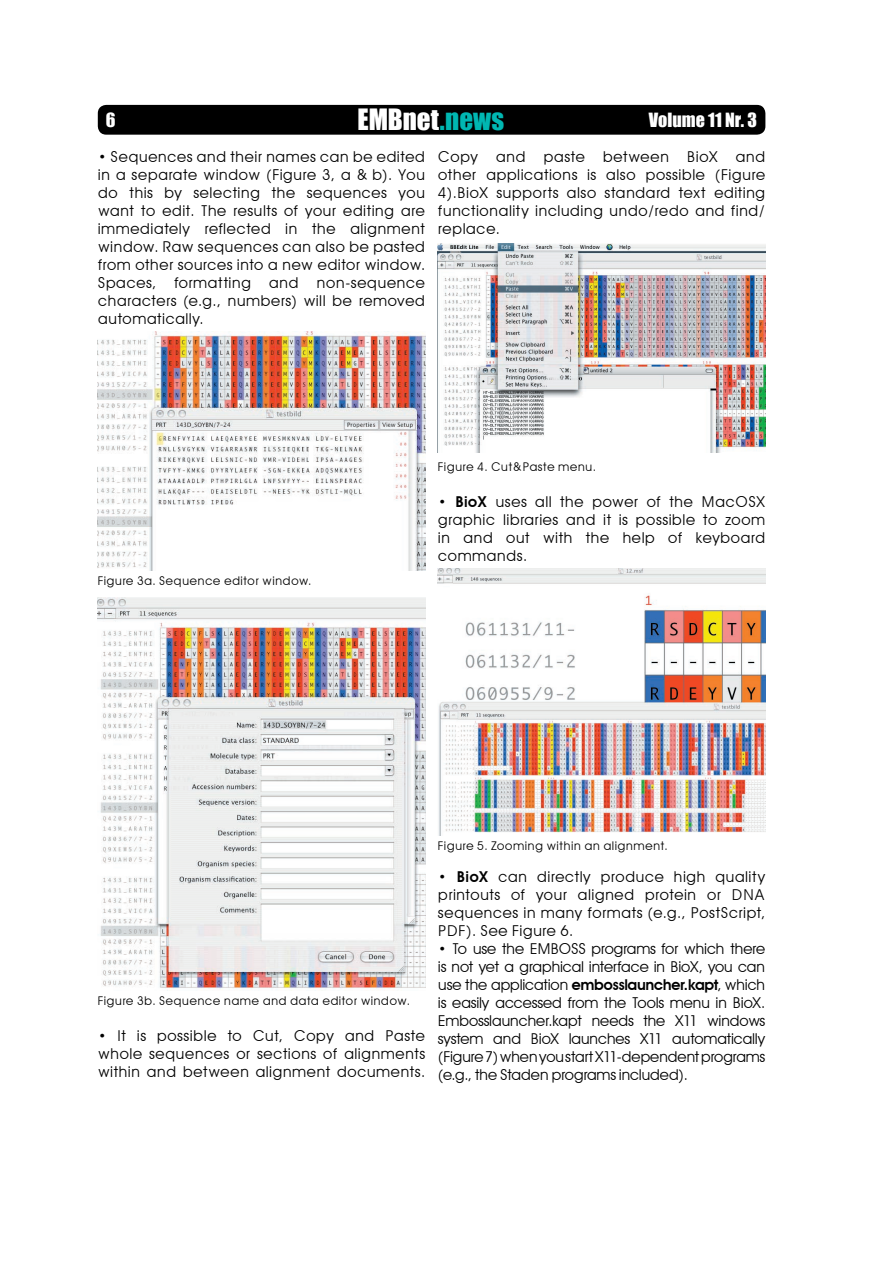
<style>
.page{position:relative;width:893px;height:1263px;background:#fff}
.page>*{position:absolute;margin:0;border:0;box-sizing:border-box;transform-origin:0 0}
.t1{font:27px "Impact";color:#fff}
.t2{font:18px "Impact";color:#fff}
.t3{font:15px/18px "Avant Garde";letter-spacing:.01em;color:#000;text-align:justify}
.t4{font:12px "Avant Garde";letter-spacing:.02em;color:#000}
.s1{color:#00b7b2}
.s2{font-weight:600}
</style>
<div class="page">
<div style="left:98px;top:105px;width:667px;height:30px;background:#000"></div>
<img style="left:98px;top:332px;width:327px;height:239px">
<img style="left:98px;top:598px;width:327px;height:393px">
<img style="left:437px;top:568px;width:328px;height:267px">
<img style="left:438px;top:243px;width:327px;height:210px">
<p class="t2" style="left:106px;top:109px;width:11px">6</p>
<h1 class="t1" style="left:357px;top:103px;width:148px">EMBnet<span class="s1">.news</span></h1>
<p class="t2" style="left:649px;top:109px;width:110px">Volume 11 Nr. 3</p>
<p class="t3" style="left:98px;top:147px;width:329px">• Sequences and their names can be edited in a separate window (Figure 3, a &amp; b). You do this by selecting the sequences you want to edit. The results of your editing are immediately reflected in the alignment window. Raw sequences can also be pasted from other sources into a new editor window.<br>Spaces, formatting and non-sequence characters (e.g., numbers) will be removed automatically.</p>
<p class="t3" style="left:438px;top:147px;width:329px">Copy and paste between BioX and other applications is also possible (Figure 4).BioX supports also standard text editing functionality including undo/redo and find/ replace.</p>
<p class="t4" style="left:98px;top:573px;width:215px">Figure 3a. Sequence editor window.</p>
<p class="t4" style="left:438px;top:459px;width:160px">Figure 4. Cut&amp;Paste menu.</p>
<p class="t3" style="left:438px;top:492px;width:329px">• <span class="s2">BioX</span> uses all the power of the MacOSX graphic libraries and it is possible to zoom in and out with the help of keyboard commands.</p>
<p class="t4" style="left:98px;top:994px;width:314px">Figure 3b. Sequence name and data editor window.</p>
<p class="t3" style="left:98px;top:1027px;width:329px">• It is possible to Cut, Copy and Paste whole sequences or sections of alignments within and between alignment documents.</p>
<p class="t4" style="left:438px;top:838px;width:231px">Figure 5. Zooming within an alignment.</p>
<p class="t3" style="left:438px;top:868px;width:329px">• <span class="s2">BioX</span> can directly produce high quality printouts of your aligned protein or DNA sequences in many formats (e.g., PostScript, PDF). See Figure 6.</p>
<p class="t3" style="left:438px;top:940px;width:329px">• To use the EMBOSS programs for which there is not yet a graphical interface in BioX, you can use the application <span class="s2">embosslauncher.kapt</span>, which is easily accessed from the Tools menu in BioX.<br>Embosslauncher.kapt needs the X11 windows system and BioX launches X11 automatically (Figure 7) when you start X11-dependent programs (e.g., the Staden programs included).</p>
</div>
